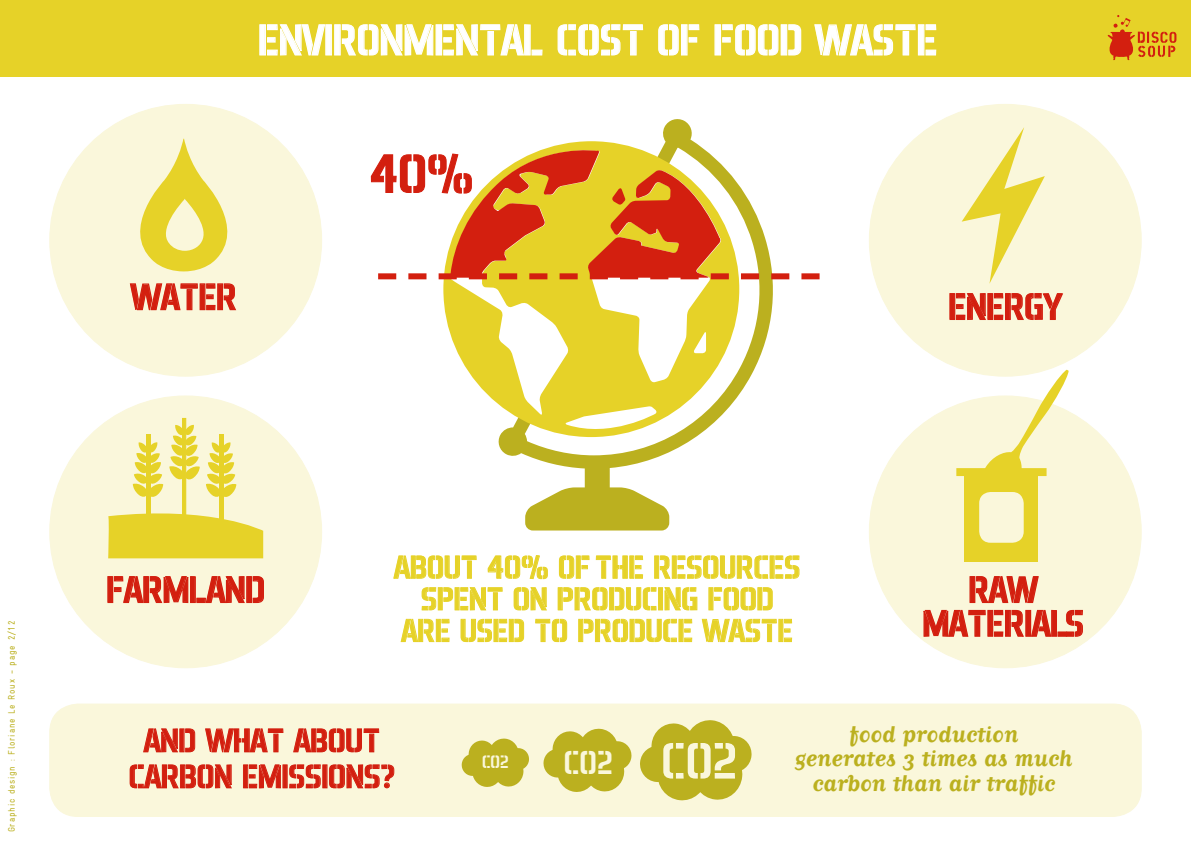
<style>
.page{position:relative;width:1191px;height:842px;background:#fff}
.page>*{position:absolute;margin:0;border:0;box-sizing:border-box;transform-origin:0 0}
.t1{font:55px "Aero Matics Stencil";color:#d31f0f}
.t2{font:44px "Aero Matics Stencil";color:#fff}
.t3{font:37.5px/33.8px "Aero Matics Stencil";color:#d31f0f;text-align:center}
.t4{font:33.6px/36px "Aero Matics Stencil";color:#d31f0f;text-align:center}
.t5{font:33.6px "Aero Matics Stencil";color:#faf7db}
.t6{font:32.5px/31.6px "Aero Matics Stencil";color:#e6d228;text-align:center}
.t7{font:700 26.6px/24.8px "Matrix Script";color:#bbb01f;text-align:center}
.t8{font:18.3px "Aero Matics Stencil";color:#faf7db}
.t9{font:condensed 9.5px "Gravur";letter-spacing:.08em;color:#bbb01f}
.s1{font-size:52px}
</style>
<div class="page">
<div style="left:0;top:0;width:1191px;height:76px;background:#e6d228"></div>
<svg style="left:259px;top:24px;width:66px;height:32px"></svg>
<div style="left:325px;top:24px;width:7px;height:32px;border:1px solid #fff"></div>
<svg style="left:334px;top:24px;width:209px;height:32px"></svg>
<svg style="left:557px;top:24px;width:87px;height:32px"></svg>
<svg style="left:658px;top:24px;width:42px;height:32px"></svg>
<svg style="left:714px;top:24px;width:88px;height:32px"></svg>
<svg style="left:814px;top:24px;width:123px;height:32px"></svg>
<div style="left:50px;top:104px;width:271px;height:272px;background:#faf7db;border-radius:50%"></div>
<div style="left:869px;top:104px;width:272px;height:272px;background:#faf7db;border-radius:50%"></div>
<div style="left:869px;top:396px;width:272px;height:272px;background:#faf7db;border-radius:50%"></div>
<div style="left:50px;top:396px;width:271px;height:272px;background:#faf7db;border-radius:50%"></div>
<hr style="left:146px;top:434px;width:4px;height:91px;background:#e6d228">
<svg style="left:133px;top:442px;width:30px;height:55px"></svg>
<hr style="left:182px;top:418px;width:4px;height:126px;background:#e6d228">
<svg style="left:169px;top:425px;width:31px;height:55px"></svg>
<hr style="left:219px;top:434px;width:4px;height:90px;background:#e6d228">
<svg style="left:206px;top:442px;width:30px;height:56px"></svg>
<svg style="left:108px;top:505px;width:155px;height:53px"></svg>
<svg style="left:140px;top:139px;width:88px;height:132px"></svg>
<svg style="left:978px;top:370px;width:90px;height:107px"></svg>
<div style="left:965px;top:472px;width:73px;height:90px;background:#e6d228"></div>
<div style="left:956px;top:468px;width:90px;height:8px;background:#e6d228"></div>
<div style="left:979px;top:492px;width:44px;height:51px;background:#faf7db;border-radius:11px"></div>
<svg style="left:961px;top:127px;width:83px;height:157px"></svg>
<svg style="left:949px;top:293px;width:115px;height:27px"></svg>
<svg style="left:107px;top:576px;width:157px;height:28px"></svg>
<svg style="left:923px;top:576px;width:160px;height:61px"></svg>
<svg style="left:129px;top:283px;width:107px;height:28px"></svg>
<svg style="left:393px;top:555px;width:83px;height:24px"></svg>
<svg style="left:488px;top:555px;width:60px;height:24px"></svg>
<svg style="left:559px;top:556px;width:30px;height:23px"></svg>
<svg style="left:596px;top:556px;width:47px;height:23px"></svg>
<svg style="left:654px;top:556px;width:145px;height:23px"></svg>
<svg style="left:422px;top:587px;width:80px;height:23px"></svg>
<svg style="left:514px;top:587px;width:33px;height:23px"></svg>
<svg style="left:558px;top:587px;width:98px;height:23px"></svg>
<div style="left:658px;top:587px;width:5px;height:23px;border:1px solid #e6d228"></div>
<svg style="left:664px;top:587px;width:33px;height:23px"></svg>
<svg style="left:708px;top:587px;width:64px;height:23px"></svg>
<svg style="left:401px;top:619px;width:48px;height:23px"></svg>
<svg style="left:461px;top:619px;width:63px;height:23px"></svg>
<svg style="left:535px;top:619px;width:32px;height:23px"></svg>
<svg style="left:578px;top:619px;width:114px;height:23px"></svg>
<svg style="left:702px;top:619px;width:90px;height:24px"></svg>
<svg style="left:498px;top:119px;width:249px;height:411px"></svg>
<div style="left:443px;top:141px;width:296px;height:296px;background:#e6d228;border-radius:50%"></div>
<svg style="left:477px;top:383px;width:72px;height:33px"></svg>
<svg style="left:563px;top:406px;width:95px;height:33px"></svg>
<div style="left:50px;top:704px;width:1091px;height:112px;background:#faf7db;border-radius:28px"></div>
<div style="left:49px;top:703px;width:1092px;height:114px;border:1px solid #faf7db;border-radius:28px"></div>
<svg style="left:143px;top:728px;width:52px;height:24px"></svg>
<svg style="left:205px;top:728px;width:78px;height:25px"></svg>
<svg style="left:293px;top:728px;width:86px;height:24px"></svg>
<svg style="left:130px;top:764px;width:102px;height:24px"></svg>
<svg style="left:243px;top:764px;width:38px;height:24px"></svg>
<svg style="left:289px;top:765px;width:31px;height:23px"></svg>
<svg style="left:329px;top:764px;width:65px;height:24px"></svg>
<svg style="left:461px;top:738px;width:68px;height:49px"></svg>
<svg style="left:543px;top:728px;width:89px;height:64px"></svg>
<svg style="left:640px;top:720px;width:112px;height:81px"></svg>
<svg style="left:370px;top:143px;width:449px;height:240px"></svg>
<svg style="left:1107px;top:15px;width:69px;height:45px"></svg>
<h2 class="t2" style="left:258px;top:15px;width:680px">ENVIRONMENTAL COST OF FOOD WASTE</h2>
<p class="t3" style="left:131px;top:280px;width:107px">WATER</p>
<h1 class="t1" style="left:369px;top:142px;width:106px">40%</h1>
<p class="t3" style="left:948px;top:290px;width:115px">ENERGY</p>
<p class="t9" style="left:6px;top:832px;width:213px;rotate:-90deg">Graphic design : Floriane Le Roux - page 2/12</p>
<p class="t6" style="left:394px;top:551px;width:407px">ABOUT 40% OF THE RESOURCES<br>SPENT ON PRODUCING FOOD<br>ARE USED TO PRODUCE WASTE</p>
<p class="t3" style="left:107px;top:573px;width:160px">FARMLAND</p>
<p class="t3" style="left:922px;top:573px;width:163px">RAW<br>MATERIALS</p>
<p class="t4" style="left:129px;top:722px;width:268px">AND WHAT ABOUT<br>CARBON EMISSIONS?</p>
<p class="t7" style="left:795px;top:721px;width:279px">food production<br>generates 3 times as much carbon than air traffic</p>
<p class="t5" style="left:564px;top:744px;width:175px">CO2 <span class="s1">CO2</span></p>
<p class="t8" style="left:482px;top:752px;width:28px">CO 2</p>
</div>
